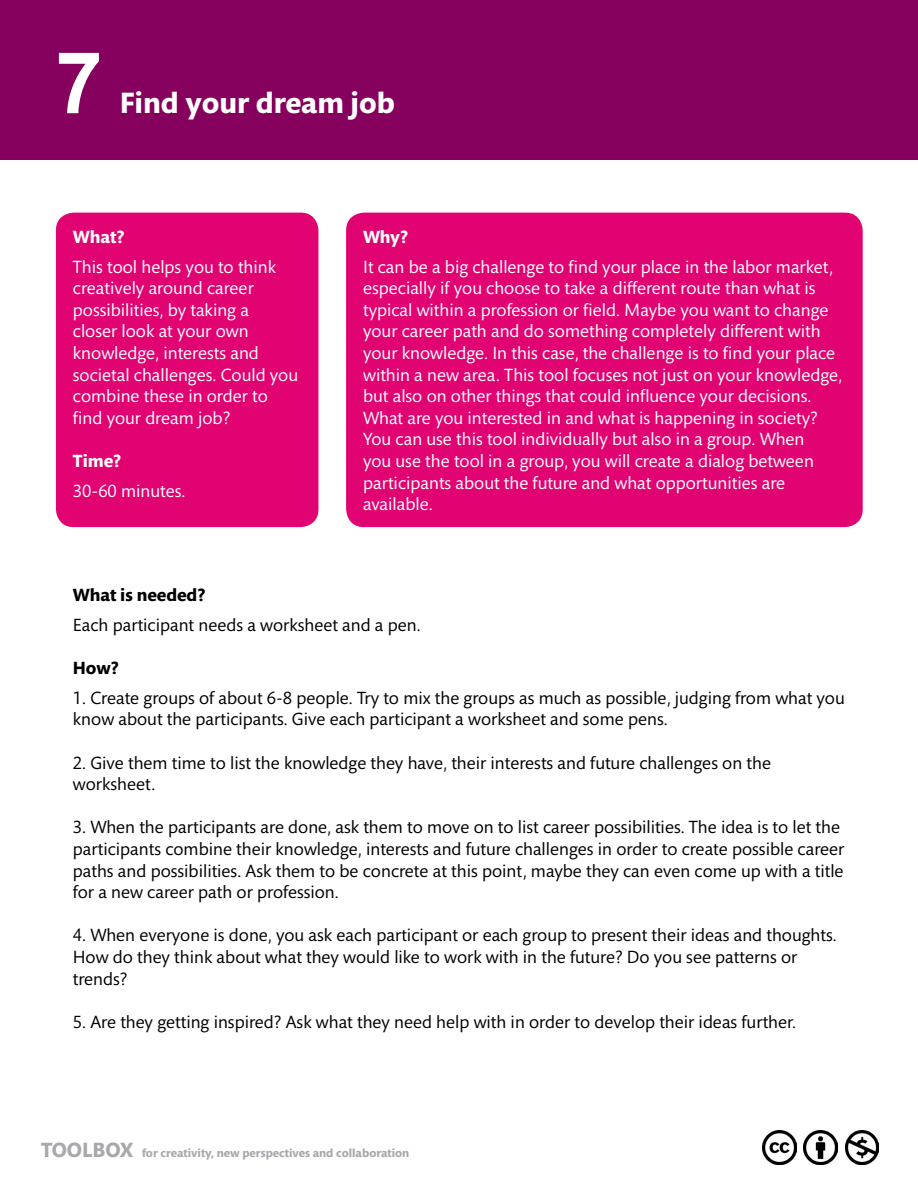
<style>
.page{position:relative;width:918px;height:1188px;background:#fff}
.page>*{position:absolute;margin:0;border:0;box-sizing:border-box;transform-origin:0 0}
.t1{font:700 85.35px "Arial";color:#fff}
.t2{font:700 30px "Mundo Sans Std";color:#fff}
.t3{font:18px/21.6px "Mundo Sans Std";color:#000}
.t4{font:18px/21.6px "Mundo Sans Std";color:#fff}
.t5{font:700 18px "Mundo Sans Std";color:#000}
.t6{font:700 18px "Mundo Sans Std";color:#fff}
.t7{font:700 12px "Mundo Sans Std";color:#a7a9ac}
.s1{font-size:21px}
</style>
<div class="page">
<div style="left:0;top:0;width:918px;height:160px;background:#86005e"></div>
<img style="left:804px;top:1131px;width:34px;height:34px">
<img style="left:763px;top:1131px;width:34px;height:34px">
<img style="left:845px;top:1131px;width:34px;height:34px">
<div style="left:56px;top:213px;width:262px;height:314px;background:#e00371;border-radius:18px"></div>
<div style="left:346px;top:213px;width:517px;height:314px;background:#e00371;border-radius:18px"></div>
<h1 class="t1" style="left:55px;top:26px;width:49px">7</h1>
<h2 class="t2" style="left:120px;top:86px;width:277px">Find your dream job</h2>
<p class="t6" style="left:73px;top:226px;width:53px">What?</p>
<p class="t4" style="left:73px;top:256px;width:227px">This tool helps you to think creatively around career possibilities, by taking a<br>closer look at your own knowledge, interests and societal challenges. Could you combine these in order to find your dream job?</p>
<p class="t6" style="left:73px;top:450px;width:50px">Time?</p>
<p class="t4" style="left:73px;top:480px;width:114px">30-60 minutes.</p>
<p class="t6" style="left:363px;top:226px;width:46px">Why?</p>
<p class="t4" style="left:363px;top:256px;width:481px">It can be a big challenge to find your place in the labor market, especially if you choose to take a different route than what is typical within a profession or field. Maybe you want to change your career path and do something completely different with your knowledge. In this case, the challenge is to find your place within a new area. This tool focuses not just on your knowledge, but also on other things that could influence your decisions.<br>What are you interested in and what is happening in society?<br>You can use this tool individually but also in a group. When<br>you use the tool in a group, you will create a dialog between participants about the future and what opportunities are available.</p>
<p class="t5" style="left:73px;top:584px;width:134px">What is needed?</p>
<p class="t3" style="left:73px;top:614px;width:349px">Each participant needs a worksheet and a pen.</p>
<p class="t5" style="left:73px;top:657px;width:47px">How?</p>
<p class="t3" style="left:73px;top:687px;width:773px">1. Create groups of about 6-8 people. Try to mix the groups as much as possible, judging from what you know about the participants. Give each participant a worksheet and some pens.</p>
<p class="t3" style="left:73px;top:752px;width:700px">2. Give them time to list the knowledge they have, their interests and future challenges on the worksheet.</p>
<p class="t3" style="left:73px;top:817px;width:773px">3. When the participants are done, ask them to move on to list career possibilities. The idea is to let the participants combine their knowledge, interests and future challenges in order to create possible career paths and possibilities. Ask them to be concrete at this point, maybe they can even come up with a title for a new career path or profession.</p>
<p class="t3" style="left:73px;top:925px;width:765px">4. When everyone is done, you ask each participant or each group to present their ideas and thoughts.<br>How do they think about what they would like to work with in the future? Do you see patterns or trends?</p>
<p class="t3" style="left:73px;top:1011px;width:725px">5. Are they getting inspired? Ask what they need help with in order to develop their ideas further.</p>
<p class="t7" style="left:41px;top:1146px;width:370px"><span class="s1">TOOLBOX</span> for creativity, new perspectives and collaboration</p>
</div>
